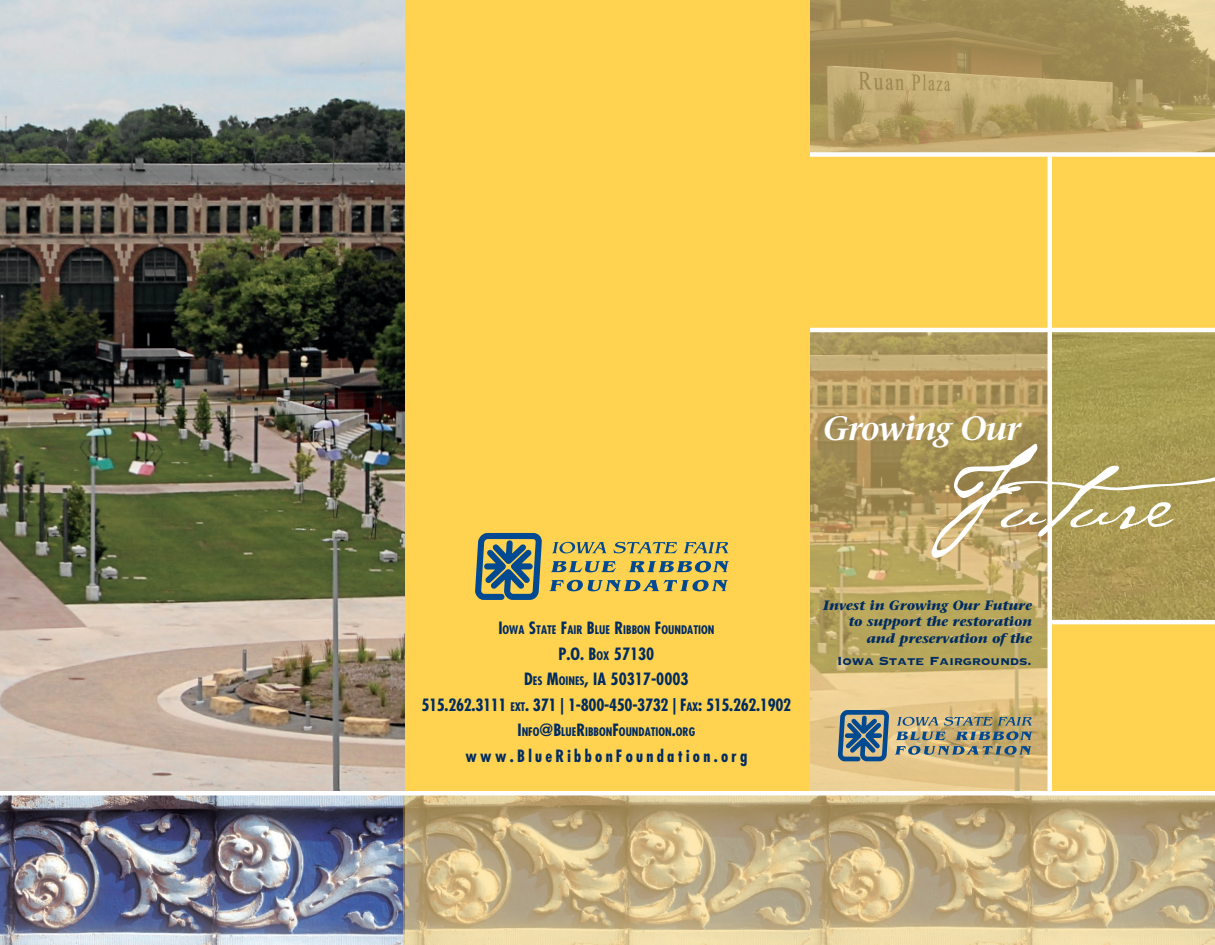
<style>
.page{position:relative;width:1215px;height:945px;background:#fff}
.page>*{position:absolute;margin:0;border:0;box-sizing:border-box;transform-origin:0 0}
.t1{font:105.45px "Cezanne";color:#fff}
.t2{font:italic 600 33.75px "Stone Serif";letter-spacing:-.035em;color:#fff}
.t3{font:700 condensed 16.5px/25.5px "Futura";letter-spacing:-.02em;color:#002c62;text-align:center}
.t4{font:700 condensed 16.5px "Futura";letter-spacing:.2em;color:#002c62}
.t5{font:15.3px "Copperplate Thirty Three BC";letter-spacing:-.02em;color:#002c62}
.t6{font:italic 700 13.5px/16.5px "Stone Serif";letter-spacing:-.01em;color:#002c62;text-align:right}
.t7{font:700 condensed 11.55px "Futura";color:#002c62}
.s1{font-size:16.5px}
.s2{font-size:11.55px}
</style>
<div class="page">
<svg style="left:1052px;top:332px;width:163px;height:288px;background:#a99a53"></svg>
<svg style="left:810px;top:332px;width:238px;height:459px;background:#bfa769"></svg>
<svg style="left:810px;top:0;width:405px;height:152px;background:#ae9961"></svg>
<img style="left:0;top:0;width:405px;height:791px">
<img style="left:0;top:795px;width:404px;height:150px">
<div style="left:405px;top:0;width:405px;height:793px;background:#ffd24f"></div>
<div style="left:1048px;top:621px;width:167px;height:172px;background:#ffd24f"></div>
<hr style="left:1048px;top:620px;width:167px;height:4px;background:#fff">
<div style="left:810px;top:155px;width:241px;height:174px;background:#ffd24f"></div>
<hr style="left:810px;top:328px;width:405px;height:4px;background:#fff">
<hr style="left:1048px;top:157px;width:4px;height:636px;background:#fff">
<div style="left:1050px;top:156px;width:165px;height:172px;background:#ffd24f"></div>
<div style="left:810px;top:152px;width:405px;height:5px;background:#fff"></div>
<svg style="left:838px;top:710px;width:49px;height:54px;background:#5e7b8c"></svg>
<svg style="left:896px;top:717px;width:136px;height:23px;background:#95957d"></svg>
<svg style="left:895px;top:746px;width:137px;height:9px"></svg>
<svg style="left:404px;top:795px;width:406px;height:150px;background:#c8b487"></svg>
<svg style="left:810px;top:795px;width:405px;height:150px;background:#c8b487"></svg>
<hr style="left:0;top:791px;width:1215px;height:4px;background:#fff">
<svg style="left:475px;top:533px;width:64px;height:67px"></svg>
<svg style="left:552px;top:542px;width:54px;height:11px"></svg>
<svg style="left:614px;top:542px;width:63px;height:11px"></svg>
<svg style="left:684px;top:542px;width:44px;height:11px"></svg>
<svg style="left:551px;top:561px;width:65px;height:11px"></svg>
<svg style="left:629px;top:561px;width:100px;height:11px"></svg>
<svg style="left:549px;top:580px;width:179px;height:11px"></svg>
<p class="t7" style="left:498px;top:623px;width:218px"><span class="s1">I</span>OWA <span class="s1">S</span>TATE <span class="s1">F</span>AIR <span class="s1">B</span>LUE <span class="s1">R</span>IBBON <span class="s1">F</span>OUNDATION</p>
<p class="t3" style="left:421px;top:641px;width:371px">P.O. B<span class="s2">OX</span> 57130<br>D<span class="s2">ES</span> M<span class="s2">OINES</span>, IA 50317-0003<br>515.262.3111 <span class="s2">EXT</span>. 371 | 1-800-450-3732 | F<span class="s2">AX</span>: 515.262.1902</p>
<p class="t7" style="left:517px;top:725px;width:179px"><span class="s1">I</span>NFO<span class="s1">@B</span>LUE<span class="s1">R</span>IBBON<span class="s1">F</span>OUNDATION<span class="s1">.</span>ORG</p>
<p class="t4" style="left:466px;top:745px;width:283px">www.BlueRibbonFoundation.org</p>
<h2 class="t2" style="left:823px;top:408px;width:199px">Growing Our</h2>
<h1 class="t1" style="left:931px;top:428px;width:337px">Future</h1>
<p class="t6" style="left:823px;top:597px;width:210px">Invest in Growing Our Future to support the restoration and preservation of the</p>
<p class="t5" style="left:837px;top:653px;width:197px">Iowa State Fairgrounds.</p>
</div>
